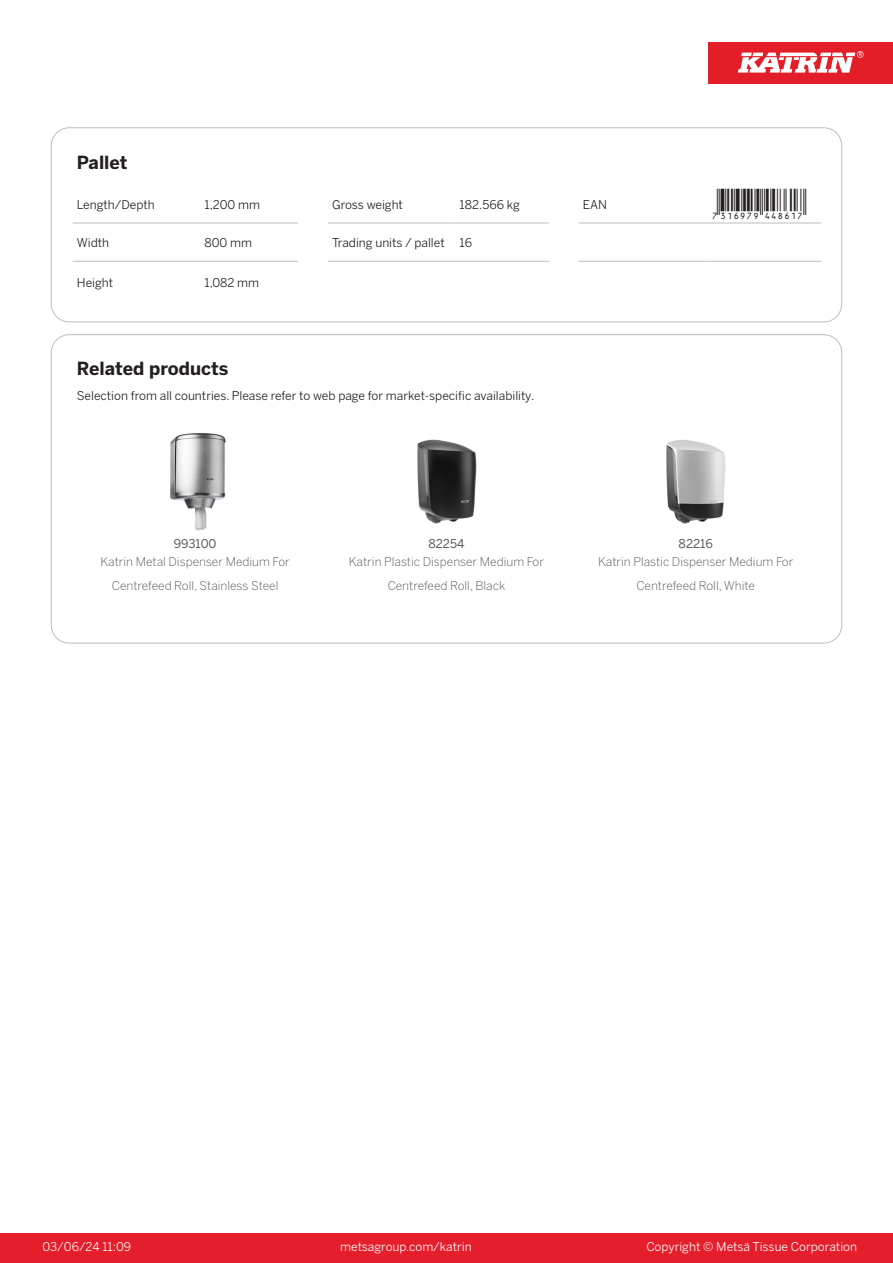
<style>
.page{position:relative;width:893px;height:1263px;background:#fff}
.page>*{position:absolute;margin:0;border:0;box-sizing:border-box;transform-origin:0 0}
.T_EAN{font:30px "Viisas EAN Matala";color:#231f20}
.T_TableHeader{font:700 18px "Benton Sans";color:#231f20}
.T_TableBody{font:12px "Benton Sans";color:#231f20}
.T_RelatedName{font:300 12px/24px "Benton Sans";color:#57585a;text-align:center}
.t1{font:12px "Benton Sans";color:#fff}
.T_RelatedCode{font:12px "Benton Sans";color:#57585a}
</style>
<div class="page">
<div style="left:0;top:1233px;width:893px;height:30px;background:#e41e2b"></div>
<div style="left:708px;top:43px;width:185px;height:41px;background:#e31e28"></div>
<svg style="left:738px;top:51px;width:126px;height:22px"></svg>
<hr style="left:73px;top:223px;width:127px;height:1px;background:#bcbdc0">
<hr style="left:200px;top:223px;width:98px;height:1px;background:#bcbdc0">
<hr style="left:328px;top:223px;width:127px;height:1px;background:#bcbdc0">
<hr style="left:455px;top:223px;width:94px;height:1px;background:#bcbdc0">
<hr style="left:579px;top:223px;width:127px;height:1px;background:#bcbdc0">
<hr style="left:706px;top:223px;width:115px;height:1px;background:#bcbdc0">
<hr style="left:73px;top:261px;width:127px;height:1px;background:#bcbdc0">
<hr style="left:200px;top:261px;width:98px;height:1px;background:#bcbdc0">
<hr style="left:328px;top:261px;width:127px;height:1px;background:#bcbdc0">
<hr style="left:455px;top:261px;width:94px;height:1px;background:#bcbdc0">
<hr style="left:579px;top:261px;width:127px;height:1px;background:#bcbdc0">
<hr style="left:706px;top:261px;width:115px;height:1px;background:#bcbdc0">
<div style="left:51px;top:128px;width:791px;height:194px;border:1px solid #bcbdc0;border-radius:18px"></div>
<img style="left:170px;top:433px;width:56px;height:97px">
<img style="left:417px;top:439px;width:60px;height:85px">
<img style="left:666px;top:439px;width:60px;height:85px">
<p class="T_TableHeader" style="left:77px;top:151px;width:52px">Pallet</p>
<p class="T_TableBody" style="left:77px;top:197px;width:79px">Length/Depth</p>
<p class="T_TableBody" style="left:204px;top:197px;width:57px">1,200 mm</p>
<p class="T_TableBody" style="left:332px;top:197px;width:72px">Gross weight</p>
<p class="T_TableBody" style="left:460px;top:197px;width:62px">182.566 kg</p>
<p class="T_TableBody" style="left:583px;top:197px;width:26px">EAN</p>
<p class="T_EAN" style="left:710px;top:188px;width:97px">*7316979448617*</p>
<p class="T_TableBody" style="left:77px;top:235px;width:34px">Width</p>
<p class="T_TableBody" style="left:204px;top:235px;width:49px">800 mm</p>
<p class="T_TableBody" style="left:332px;top:235px;width:114px">Trading units / pallet</p>
<p class="T_TableBody" style="left:460px;top:235px;width:14px">16</p>
<p class="T_TableBody" style="left:77px;top:276px;width:38px">Height</p>
<p class="T_TableBody" style="left:204px;top:276px;width:56px">1,082 mm</p>
<p class="T_TableHeader" style="left:77px;top:357px;width:153px">Related products</p>
<p class="T_TableBody" style="left:77px;top:388px;width:459px">Selection from all countries. Please refer to web page for market-specific availability.</p>
<p class="T_RelatedCode" style="left:174px;top:537px;width:44px">993100</p>
<p class="T_RelatedCode" style="left:428px;top:537px;width:38px">82254</p>
<p class="T_RelatedCode" style="left:679px;top:537px;width:36px">82216</p>
<p class="T_RelatedName" style="left:100px;top:550px;width:191px">Katrin Metal Dispenser Medium For<br>Centrefeed Roll, Stainless Steel</p>
<p class="T_RelatedName" style="left:349px;top:550px;width:197px">Katrin Plastic Dispenser Medium For<br>Centrefeed Roll, Black</p>
<p class="T_RelatedName" style="left:598px;top:550px;width:197px">Katrin Plastic Dispenser Medium For<br>Centrefeed Roll, White</p>
<p class="t1" style="left:43px;top:1239px;width:90px">03/06/24 11:09</p>
<p class="t1" style="left:340px;top:1239px;width:133px">metsagroup.com/katrin</p>
<p class="t1" style="left:646px;top:1239px;width:212px">Copyright © Metsä Tissue Corporation</p>
</div>
